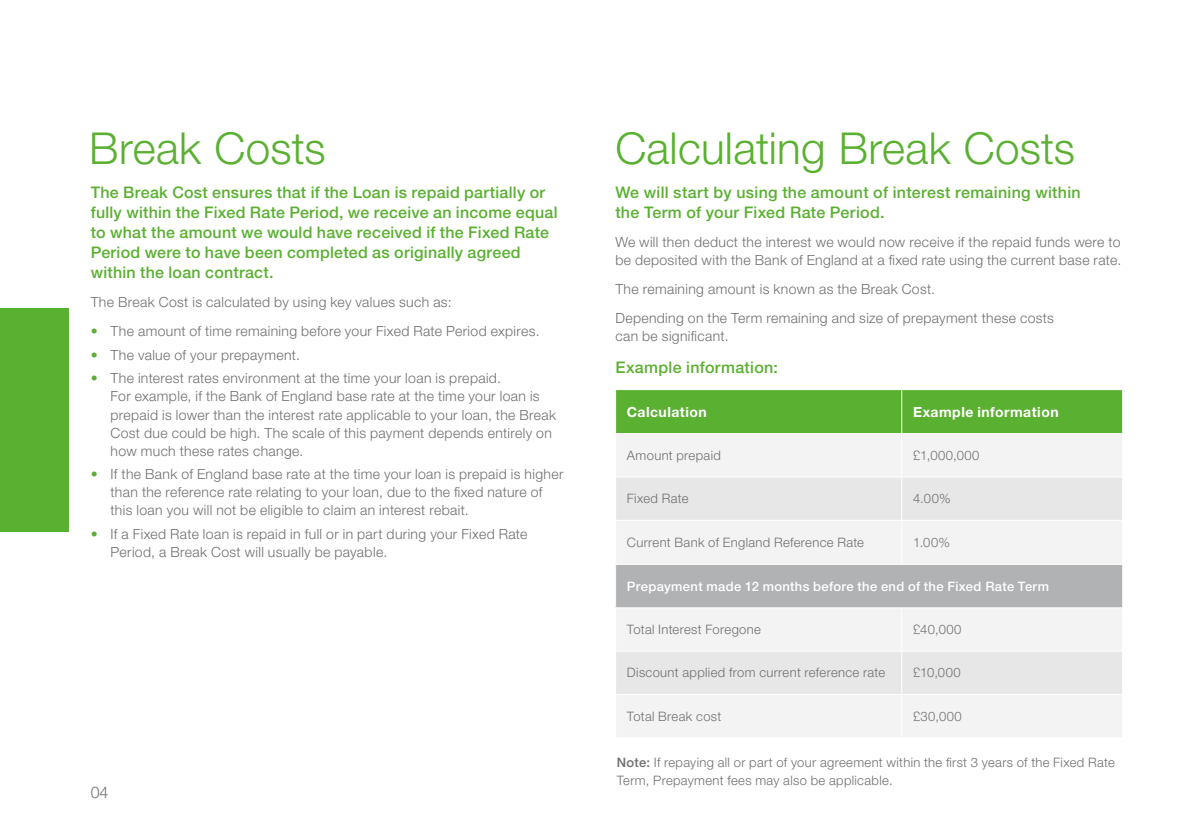
<style>
.page{position:relative;width:1191px;height:840px;background:#fff}
.page>*{position:absolute;margin:0;border:0;box-sizing:border-box;transform-origin:0 0}
.t1{font:300 44px "Helvetica Neue LT Std";letter-spacing:.005em;color:#5ab031}
.t2{font:500 16px/20px "Helvetica Neue LT Std";letter-spacing:.015em;color:#5ab031}
.t3{font:300 16px "Helvetica Neue LT Std";color:#706f6f}
.t4{font:300 14px/18px "Helvetica Neue LT Std";letter-spacing:.025em;color:#706f6f}
.t5{font:700 14px "Helvetica Neue LT Std";letter-spacing:.03em;color:#fff}
.t6{font:300 13px/18px "Helvetica Neue LT Std";letter-spacing:.025em;color:#706f6f}
.t7{font:500 13px "Helvetica Neue LT Std";letter-spacing:.025em;color:#fff}
.s1{color:#5ab031}
.s2{font-weight:500}
</style>
<div class="page">
<div style="left:0;top:308px;width:68px;height:223px;background:#5ab031"></div>
<div style="left:616px;top:390px;width:506px;height:43px;background:#5ab031"></div>
<div style="left:616px;top:434px;width:506px;height:303px;background:#f3f3f4"></div>
<svg style="left:616px;top:477px;width:506px;height:216px;fill:#f3f3f4"></svg>
<div style="left:615px;top:564px;width:507px;height:43px;background:#b1b2b4"></div>
<hr style="left:901px;top:389px;width:1px;height:44px;background:#fff">
<hr style="left:901px;top:433px;width:1px;height:43px;background:#fff">
<hr style="left:615px;top:476px;width:286px;height:1px;background:#fff">
<hr style="left:901px;top:476px;width:222px;height:1px;background:#fff">
<hr style="left:901px;top:477px;width:1px;height:43px;background:#fff">
<hr style="left:615px;top:519px;width:286px;height:1px;background:#fff">
<hr style="left:901px;top:519px;width:222px;height:1px;background:#fff">
<hr style="left:901px;top:520px;width:1px;height:44px;background:#fff">
<hr style="left:615px;top:563px;width:286px;height:1px;background:#fff">
<hr style="left:615px;top:564px;width:1px;height:43px;background:#fff">
<hr style="left:901px;top:563px;width:222px;height:1px;background:#fff">
<hr style="left:615px;top:607px;width:286px;height:1px;background:#fff">
<hr style="left:901px;top:607px;width:222px;height:1px;background:#fff">
<hr style="left:901px;top:607px;width:1px;height:43px;background:#fff">
<hr style="left:615px;top:650px;width:286px;height:1px;background:#fff">
<hr style="left:901px;top:650px;width:222px;height:1px;background:#fff">
<hr style="left:901px;top:651px;width:1px;height:42px;background:#fff">
<hr style="left:615px;top:693px;width:286px;height:1px;background:#fff">
<hr style="left:901px;top:693px;width:222px;height:1px;background:#fff">
<hr style="left:901px;top:694px;width:1px;height:43px;background:#fff">
<h1 class="t1" style="left:89px;top:121px;width:238px">Break Costs</h1>
<h1 class="t1" style="left:615px;top:121px;width:461px">Calculating Break Costs</h1>
<p class="t2" style="left:91px;top:182px;width:468px">The Break Cost ensures that if the Loan is repaid partially or fully within the Fixed Rate Period, we receive an income equal to what the amount we would have received if the Fixed Rate Period were to have been completed as originally agreed within the loan contract.</p>
<p class="t4" style="left:91px;top:292px;width:362px">The Break Cost is calculated by using key values such as:</p>
<p class="t4" style="left:91px;top:321px;width:450px"><span class="s1">•</span> The amount of time remaining before your Fixed Rate Period expires.</p>
<p class="t4" style="left:91px;top:345px;width:211px"><span class="s1">•</span> The value of your prepayment.</p>
<p class="t4" style="left:111px;top:369px;width:447px;text-indent:-20px"><span class="s1">•</span> The interest rates environment at the time your loan is prepaid.<br>For example, if the Bank of England base rate at the time your loan is prepaid is lower than the interest rate applicable to your loan, the Break Cost due could be high. The scale of this payment depends entirely on how much these rates change.</p>
<p class="t4" style="left:111px;top:464px;width:454px;text-indent:-20px"><span class="s1">•</span> If the Bank of England base rate at the time your loan is prepaid is higher than the reference rate relating to your loan, due to the fixed nature of this loan you will not be eligible to claim an interest rebait.</p>
<p class="t4" style="left:111px;top:524px;width:418px;text-indent:-20px"><span class="s1">•</span> If a Fixed Rate loan is repaid in full or in part during your Fixed Rate<br>Period, a Break Cost will usually be payable.</p>
<p class="t3" style="left:91px;top:781px;width:19px">04</p>
<p class="t2" style="left:615px;top:182px;width:467px">We will start by using the amount of interest remaining within the Term of your Fixed Rate Period.</p>
<p class="t4" style="left:615px;top:232px;width:507px">We will then deduct the interest we would now receive if the repaid funds were to be deposited with the Bank of England at a fixed rate using the current base rate.</p>
<p class="t4" style="left:615px;top:274px;width:440px;line-height:29.4px">The remaining amount is known as the Break Cost.<br>Depending on the Term remaining and size of prepayment these costs</p>
<p class="t4" style="left:615px;top:327px;width:115px">can be significant.</p>
<p class="t2" style="left:615px;top:357px;width:164px">Example information:</p>
<p class="t5" style="left:627px;top:403px;width:81px">Calculation</p>
<p class="t5" style="left:913px;top:403px;width:147px">Example information</p>
<p class="t6" style="left:627px;top:446px;width:95px">Amount prepaid</p>
<p class="t6" style="left:913px;top:446px;width:68px">£1,000,000</p>
<p class="t6" style="left:627px;top:489px;width:63px">Fixed Rate</p>
<p class="t6" style="left:913px;top:489px;width:39px">4.00%</p>
<p class="t6" style="left:627px;top:533px;width:238px">Current Bank of England Reference Rate</p>
<p class="t6" style="left:913px;top:533px;width:38px">1.00%</p>
<p class="t7" style="left:627px;top:578px;width:423px">Prepayment made 12 months before the end of the Fixed Rate Term</p>
<p class="t6" style="left:627px;top:619px;width:136px">Total Interest Foregone</p>
<p class="t6" style="left:913px;top:619px;width:50px">£40,000</p>
<p class="t6" style="left:627px;top:663px;width:260px">Discount applied from current reference rate</p>
<p class="t6" style="left:913px;top:663px;width:49px">£10,000</p>
<p class="t6" style="left:627px;top:706px;width:96px">Total Break cost</p>
<p class="t6" style="left:913px;top:706px;width:50px">£30,000</p>
<p class="t6" style="left:617px;top:752px;width:499px"><span class="s2">Note:</span> If repaying all or part of your agreement within the first 3 years of the Fixed Rate<br>Term, Prepayment fees may also be applicable.</p>
</div>
